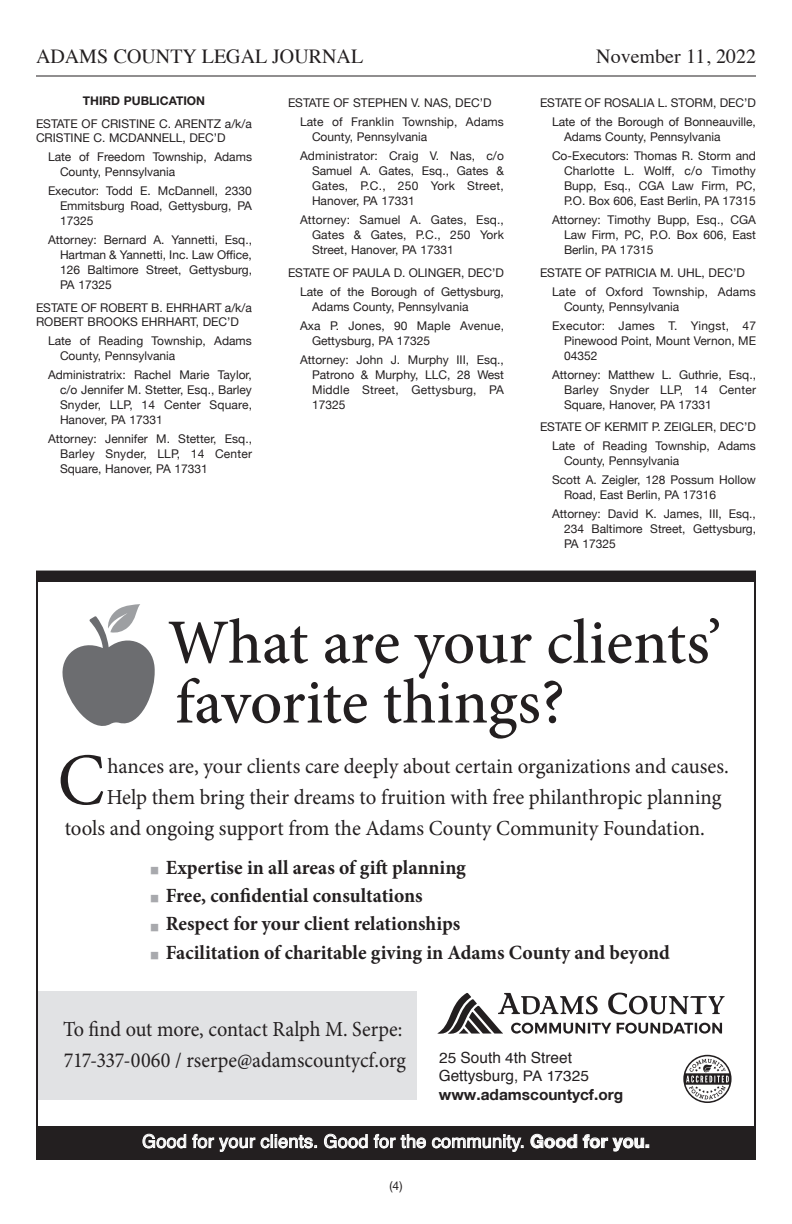
<style>
.page{position:relative;width:792px;height:1224px;background:#fff}
.page>*{position:absolute;margin:0;border:0;box-sizing:border-box;transform-origin:0 0}
.t1{font:73.8px "Minion Pro";color:#231f20;scale:.96 1}
.t2{font:500 63px/59.8px "Minion Pro";letter-spacing:-.005em;color:#231f20}
.t3{font:21.4px "Minion Pro";letter-spacing:-.005em;color:#231f20}
.t4{font:21.4px/30.8px "Minion Pro";letter-spacing:-.005em;color:#231f20;scale:.94 1}
.t5{font:700 20.2px "Minion Pro";color:#231f20}
.t6{font:20px "Times";color:#231f20}
.t7{font:18.2px "Helvetica";letter-spacing:.01em;color:#fff}
.t8{font:15.4px/18.6px "Helvetica";color:#231f20}
.Estate_Text{font:12px/15px "Helvetica Neue";color:#231f20;text-align:justify}
.Estate_Name{font:12px/14.4px "Helvetica Neue";color:#231f20}
.Estate_Publication_H{font:700 12px "Helvetica Neue";color:#231f20}
.s1{font-weight:400;font-size:25.4px;color:#a8a9ad}
.s2{font-size:14.6px}
.s3{font-family:"Helvetica Neue";font-weight:700}
</style>
<div class="page">
<hr style="left:36px;top:76px;width:720px;height:1px;background:#231f20">
<div style="left:37px;top:1126px;width:718px;height:33px;background:#231f20"></div>
<div style="left:37px;top:991px;width:380px;height:109px;background:#e1e2e4"></div>
<div style="left:37px;top:572px;width:718px;height:10px;background:#231f20"></div>
<svg style="left:143px;top:1134px;width:43px;height:14px"></svg>
<svg style="left:192px;top:1134px;width:63px;height:18px"></svg>
<svg style="left:261px;top:1134px;width:56px;height:14px"></svg>
<svg style="left:324px;top:1134px;width:43px;height:14px"></svg>
<svg style="left:374px;top:1134px;width:21px;height:14px"></svg>
<svg style="left:401px;top:1134px;width:25px;height:14px"></svg>
<svg style="left:432px;top:1134px;width:91px;height:18px"></svg>
<svg style="left:531px;top:1134px;width:46px;height:14px"></svg>
<svg style="left:583px;top:1134px;width:66px;height:17px"></svg>
<svg style="left:62px;top:604px;width:93px;height:122px"></svg>
<svg style="left:437px;top:993px;width:288px;height:41px"></svg>
<svg style="left:683px;top:1055px;width:49px;height:48px"></svg>
<h3 class="t6" style="left:36px;top:38px;width:329px">ADAMS COUNTY LEGAL JOURNAL</h3>
<h3 class="t6" style="left:596px;top:38px;width:161px">November 11, 2022</h3>
<p class="Estate_Publication_H" style="left:83px;top:94px;width:124px">THIRD PUBLICATION</p>
<p class="Estate_Name" style="left:36px;top:117px;width:218px">ESTATE OF CRISTINE C. ARENTZ a/k/a<br>CRISTINE C. MCDANNELL, DEC’D</p>
<p class="Estate_Text" style="left:60px;top:150px;width:194px;text-indent:-12px">Late of Freedom Township, Adams<br>County, Pennsylvania</p>
<p class="Estate_Text" style="left:60px;top:184px;width:193px;text-indent:-12px">Executor: Todd E. McDannell, 2330<br>Emmitsburg Road, Gettysburg, PA 17325</p>
<p class="Estate_Text" style="left:60px;top:233px;width:194px;text-indent:-12px">Attorney: Bernard A. Yannetti, Esq., Hartman &amp; Yannetti, Inc. Law Office, 126 Baltimore Street, Gettysburg, PA 17325</p>
<p class="Estate_Name" style="left:36px;top:301px;width:218px">ESTATE OF ROBERT B. EHRHART a/k/a<br>ROBERT BROOKS EHRHART, DEC’D</p>
<p class="Estate_Text" style="left:60px;top:334px;width:193px;text-indent:-12px">Late of Reading Township, Adams<br>County, Pennsylvania</p>
<p class="Estate_Text" style="left:60px;top:368px;width:194px;text-indent:-12px">Administratrix: Rachel Marie Taylor, c/o Jennifer M. Stetter, Esq., Barley Snyder, LLP, 14 Center Square, Hanover, PA 17331</p>
<p class="Estate_Text" style="left:60px;top:432px;width:194px;text-indent:-12px">Attorney: Jennifer M. Stetter, Esq., Barley Snyder, LLP, 14 Center Square, Hanover, PA 17331</p>
<p class="Estate_Name" style="left:288px;top:97px;width:205px">ESTATE OF STEPHEN V. NAS, DEC’D</p>
<p class="Estate_Text" style="left:312px;top:115px;width:193px;text-indent:-12px">Late of Franklin Township, Adams<br>County, Pennsylvania</p>
<p class="Estate_Text" style="left:312px;top:149px;width:194px;text-indent:-12px">Administrator: Craig V. Nas, c/o Samuel A. Gates, Esq., Gates &amp; Gates, P.C., 250 York Street, Hanover, PA 17331</p>
<p class="Estate_Text" style="left:312px;top:213px;width:194px;text-indent:-12px">Attorney: Samuel A. Gates, Esq., Gates &amp; Gates, P.C., 250 York Street, Hanover, PA 17331</p>
<p class="Estate_Name" style="left:288px;top:266px;width:218px">ESTATE OF PAULA D. OLINGER, DEC’D</p>
<p class="Estate_Text" style="left:312px;top:285px;width:193px;text-indent:-12px">Late of the Borough of Gettysburg,<br>Adams County, Pennsylvania</p>
<p class="Estate_Text" style="left:312px;top:319px;width:194px;text-indent:-12px">Axa P. Jones, 90 Maple Avenue,<br>Gettysburg, PA 17325</p>
<p class="Estate_Text" style="left:312px;top:353px;width:194px;text-indent:-12px">Attorney: John J. Murphy III, Esq., Patrono &amp; Murphy, LLC, 28 West Middle Street, Gettysburg, PA 17325</p>
<p class="Estate_Name" style="left:540px;top:97px;width:217px">ESTATE OF ROSALIA L. STORM, DEC’D</p>
<p class="Estate_Text" style="left:564px;top:115px;width:193px;text-indent:-12px">Late of the Borough of Bonneauville,<br>Adams County, Pennsylvania</p>
<p class="Estate_Text" style="left:564px;top:149px;width:194px;text-indent:-12px">Co-Executors: Thomas R. Storm and Charlotte L. Wolff, c/o Timothy Bupp, Esq., CGA Law Firm, PC, P.O. Box 606, East Berlin, PA 17315</p>
<p class="Estate_Text" style="left:564px;top:213px;width:194px;text-indent:-12px">Attorney: Timothy Bupp, Esq., CGA Law Firm, PC, P.O. Box 606, East Berlin, PA 17315</p>
<p class="Estate_Name" style="left:540px;top:266px;width:206px">ESTATE OF PATRICIA M. UHL, DEC’D</p>
<p class="Estate_Text" style="left:564px;top:285px;width:193px;text-indent:-12px">Late of Oxford Township, Adams<br>County, Pennsylvania</p>
<p class="Estate_Text" style="left:564px;top:319px;width:194px;text-indent:-12px">Executor: James T. Yingst, 47<br>Pinewood Point, Mount Vernon, ME 04352</p>
<p class="Estate_Text" style="left:564px;top:368px;width:194px;text-indent:-12px">Attorney: Matthew L. Guthrie, Esq., Barley Snyder LLP, 14 Center Square, Hanover, PA 17331</p>
<p class="Estate_Name" style="left:540px;top:420px;width:217px">ESTATE OF KERMIT P. ZEIGLER, DEC’D</p>
<p class="Estate_Text" style="left:564px;top:439px;width:193px;text-indent:-12px">Late of Reading Township, Adams<br>County, Pennsylvania</p>
<p class="Estate_Text" style="left:564px;top:473px;width:193px;text-indent:-12px">Scott A. Zeigler, 128 Possum Hollow<br>Road, East Berlin, PA 17316</p>
<p class="Estate_Text" style="left:564px;top:507px;width:194px;text-indent:-12px">Attorney: David K. James, III, Esq., 234 Baltimore Street, Gettysburg, PA 17325</p>
<p class="t2" style="left:168px;top:613px;width:555px">What are your clients’ favorite things?</p>
<p class="t1" style="left:58px;top:731px;width:51px">C</p>
<p class="t3" style="left:107px;top:752px;width:623px">hances are, your clients care deeply about certain organizations and causes.</p>
<p class="t3" style="left:107px;top:783px;width:616px">Help them bring their dreams to fruition with free philanthropic planning</p>
<p class="t3" style="left:65px;top:814px;width:642px">tools and ongoing support from the Adams County Community Foundation.</p>
<p class="t5" style="left:149px;top:854px;width:318px"><span class="s1">■</span> Expertise in all areas of gift planning</p>
<p class="t5" style="left:149px;top:882px;width:275px"><span class="s1">■</span> Free, confidential consultations</p>
<p class="t5" style="left:149px;top:910px;width:312px"><span class="s1">■</span> Respect for your client relationships</p>
<p class="t5" style="left:149px;top:938px;width:522px"><span class="s1">■</span> Facilitation of charitable giving in Adams County and beyond</p>
<p class="t4" style="left:63px;top:1014px;width:366px">To find out more, contact Ralph M. Serpe:<br>717-337-0060 / rserpe@adamscountycf.org</p>
<p class="t8" style="left:439px;top:1049px;width:186px"><span class="s2">25</span> South <span class="s2">4</span>th Street<br>Gettysburg, <span class="s2">PA 17325 </span><span class="s3">www.adamscountycf.org</span></p>
<p class="t7" style="left:142px;top:1129px;width:509px">Good for your clients. Good for the community. <span class="s3">Good for you.</span></p>
<p class="Estate_Text" style="left:390px;top:1179px;width:14px">(4)</p>
</div>
